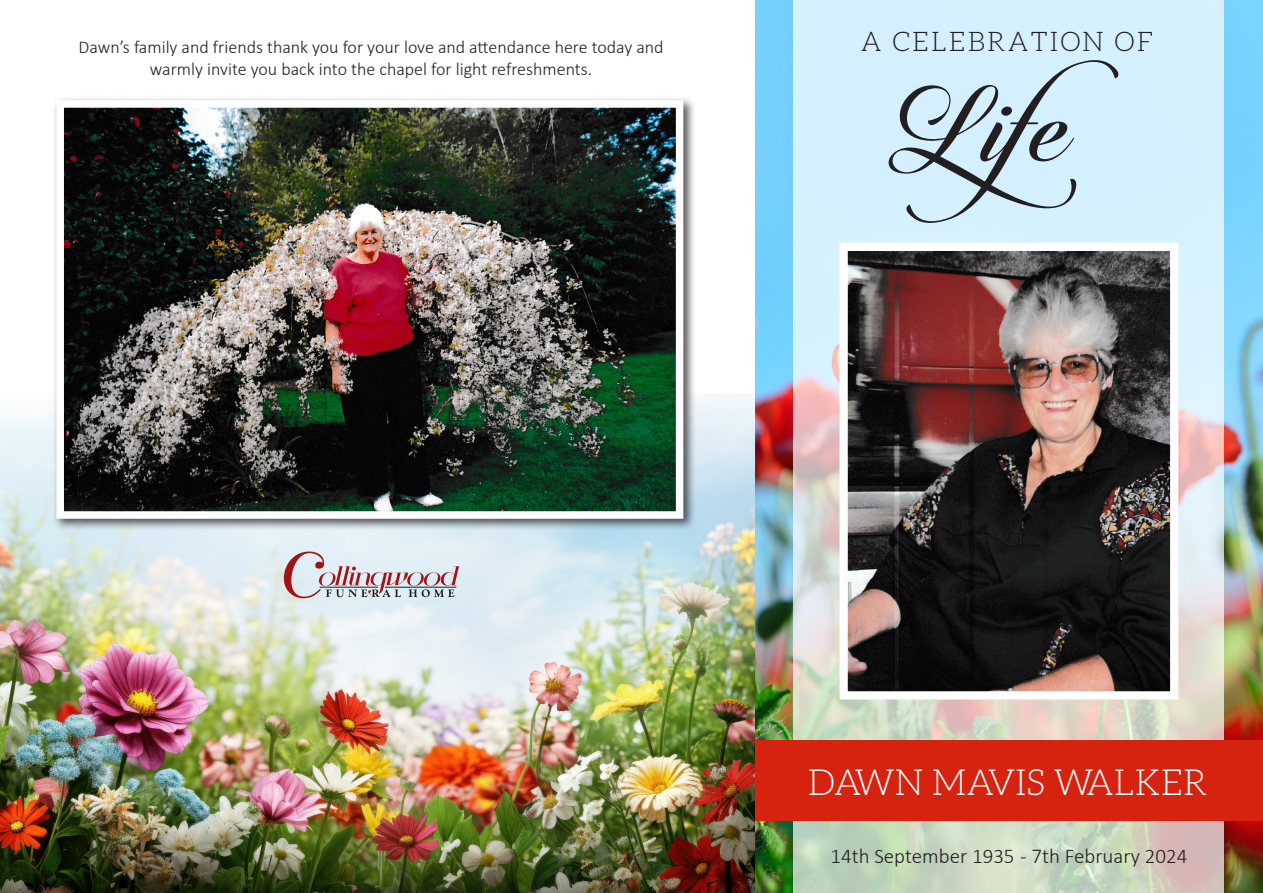
<style>
.page{position:relative;width:1263px;height:893px;background:#fff}
.page>*{position:absolute;margin:0;border:0;box-sizing:border-box;transform-origin:0 0}
.t1{font:300 36px "Aleo";color:#fff}
.t2{font:300 27px "Aleo";letter-spacing:.08em;color:#231f20}
.t3{font:300 21px "Calibri";color:#231f20}
.t4{font:300 18px/21.6px "Calibri";color:#231f20;text-align:center}
</style>
<div class="page">
<img style="left:0;top:397px;width:755px;height:496px">
<img style="left:755px;top:0;width:508px;height:893px">
<svg style="left:793px;top:0;width:431px;height:893px;background:#d6e3e3"></svg>
<svg style="left:885px;top:57px;width:235px;height:169px;background:#bdd4e1"></svg>
<div style="left:755px;top:740px;width:508px;height:81px;background:#d6230f"></div>
<img style="left:848px;top:252px;width:321px;height:438px">
<div style="left:839px;top:243px;width:339px;height:456px;border:8px solid #fff"></div>
<svg style="left:284px;top:552px;width:175px;height:46px;background:#cdc5ca"></svg>
<div style="left:52px;top:96px;width:644px;height:435px;background:#231f20;opacity:.75"></div>
<img style="left:65px;top:109px;width:609px;height:401px">
<div style="left:56px;top:100px;width:627px;height:419px;border:8px solid #fff"></div>
<p class="t4" style="left:78px;top:37px;width:587px">Dawn’s family and friends thank you for your love and attendance here today and warmly invite you back into the chapel for light refreshments.</p>
<p class="t2" style="left:861px;top:26px;width:294px">A CELEBRATION OF</p>
<p class="t1" style="left:808px;top:763px;width:401px">DAWN MAVIS WALKER</p>
<p class="t3" style="left:830px;top:843px;width:358px">14th September 1935 - 7th February 2024</p>
</div>
